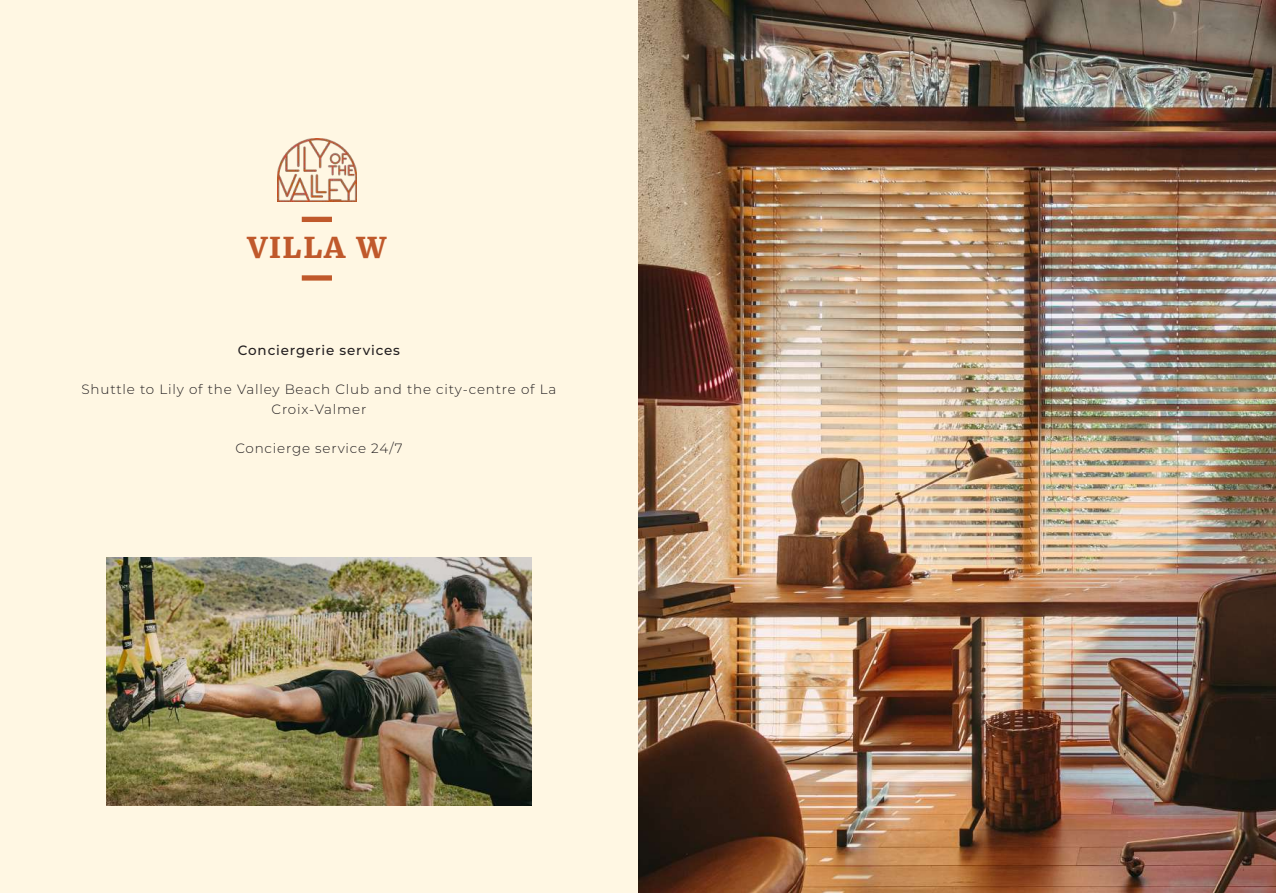
<style>
.page{position:relative;width:1276px;height:893px;background:#fff}
.page>*{position:absolute;margin:0;border:0;box-sizing:border-box;transform-origin:0 0}
.t1{font:800 28.5px "Merriweather";letter-spacing:.06em;color:#c0592b}
.t2{font:300 13.5px/19.5px "Montserrat";letter-spacing:.06em;color:#231f20;text-align:center}
.t3{font:500 13.5px "Montserrat";letter-spacing:.06em;color:#231f20}
</style>
<div class="page">
<div style="left:0;top:0;width:638px;height:893px;background:#fff7e3"></div>
<div style="left:302px;top:275px;width:30px;height:6px;background:#c0592b"></div>
<div style="left:302px;top:217px;width:30px;height:5px;background:#c0592b"></div>
<img style="left:277px;top:138px;width:79px;height:63px">
<img style="left:106px;top:558px;width:425px;height:247px">
<img style="left:638px;top:0;width:638px;height:893px">
<h1 class="t1" style="left:247px;top:229px;width:140px">VILLA W</h1>
<p class="t3" style="left:238px;top:341px;width:163px">Conciergerie services</p>
<p class="t2" style="left:82px;top:379px;width:476px">Shuttle to Lily of the Valley Beach Club and the city-centre of La<br>Croix-Valmer</p>
<p class="t2" style="left:235px;top:438px;width:169px">Concierge service 24/7</p>
</div>
